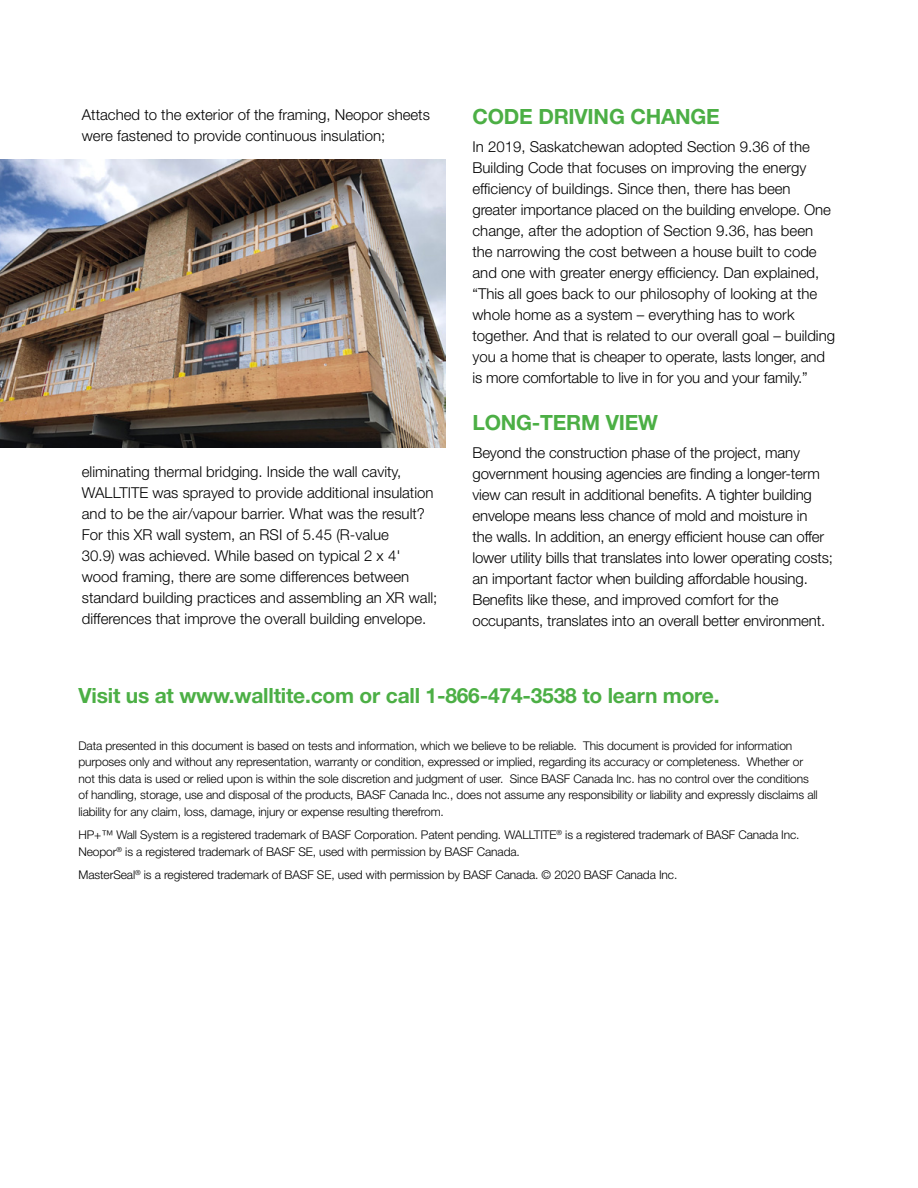
<style>
.page{position:relative;width:918px;height:1188px;background:#fff}
.page>*{position:absolute;margin:0;border:0;box-sizing:border-box;transform-origin:0 0}
.t1{font:700 21px "Helvetica Neue LT Std";letter-spacing:-.01em;color:#4caf45}
.t2{font:300 15px/21px "Helvetica Neue LT Std";color:#000}
.t3{font:300 12px/16.5px "Helvetica Neue LT Std";letter-spacing:-.01em;color:#000}
</style>
<div class="page">
<img style="left:0;top:159px;width:445px;height:289px">
<p class="t2" style="left:82px;top:104px;width:350px">Attached to the exterior of the framing, Neopor sheets were fastened to provide continuous insulation;</p>
<p class="t2" style="left:82px;top:461px;width:357px">eliminating thermal bridging. Inside the wall cavity, WALLTITE was sprayed to provide additional insulation and to be the air/vapour barrier. What was the result?<br>For this XR wall system, an RSI of 5.45 (R-value<br>30.9) was achieved. While based on typical 2 x 4' wood framing, there are some differences between standard building practices and assembling an XR wall; differences that improve the overall building envelope.</p>
<p class="t1" style="left:472px;top:104px;width:249px">CODE DRIVING CHANGE</p>
<p class="t2" style="left:472px;top:136px;width:364px">In 2019, Saskatchewan adopted Section 9.36 of the Building Code that focuses on improving the energy efficiency of buildings. Since then, there has been greater importance placed on the building envelope. One change, after the adoption of Section 9.36, has been the narrowing the cost between a house built to code and one with greater energy efficiency. Dan explained, “This all goes back to our philosophy of looking at the whole home as a system – everything has to work together. And that is related to our overall goal – building you a home that is cheaper to operate, lasts longer, and is more comfortable to live in for you and your family.”</p>
<p class="t1" style="left:472px;top:410px;width:187px">LONG-TERM VIEW</p>
<p class="t2" style="left:472px;top:442px;width:362px">Beyond the construction phase of the project, many government housing agencies are finding a longer-term view can result in additional benefits. A tighter building envelope means less chance of mold and moisture in<br>the walls. In addition, an energy efficient house can offer lower utility bills that translates into lower operating costs; an important factor when building affordable housing.<br>Benefits like these, and improved comfort for the occupants, translates into an overall better environment.</p>
<p class="t1" style="left:79px;top:683px;width:643px">Visit us at www.walltite.com or call 1-866-474-3538 to learn more.</p>
<p class="t3" style="left:79px;top:737px;width:741px">Data presented in this document is based on tests and information, which we believe to be reliable. This document is provided for information purposes only and without any representation, warranty or condition, expressed or implied, regarding its accuracy or completeness. Whether or not this data is used or relied upon is within the sole discretion and judgment of user. Since BASF Canada Inc. has no control over the conditions of handling, storage, use and disposal of the products, BASF Canada Inc., does not assume any responsibility or liability and expressly disclaims all liability for any claim, loss, damage, injury or expense resulting therefrom.</p>
<p class="t3" style="left:79px;top:826px;width:723px">HP+™ Wall System is a registered trademark of BASF Corporation. Patent pending. WALLTITE<sup>®</sup> is a registered trademark of BASF Canada Inc.<br>Neopor<sup>®</sup> is a registered trademark of BASF SE, used with permission by BASF Canada.</p>
<p class="t3" style="left:79px;top:866px;width:600px">MasterSeal<sup>®</sup> is a registered trademark of BASF SE, used with permission by BASF Canada. © 2020 BASF Canada Inc.</p>
</div>
